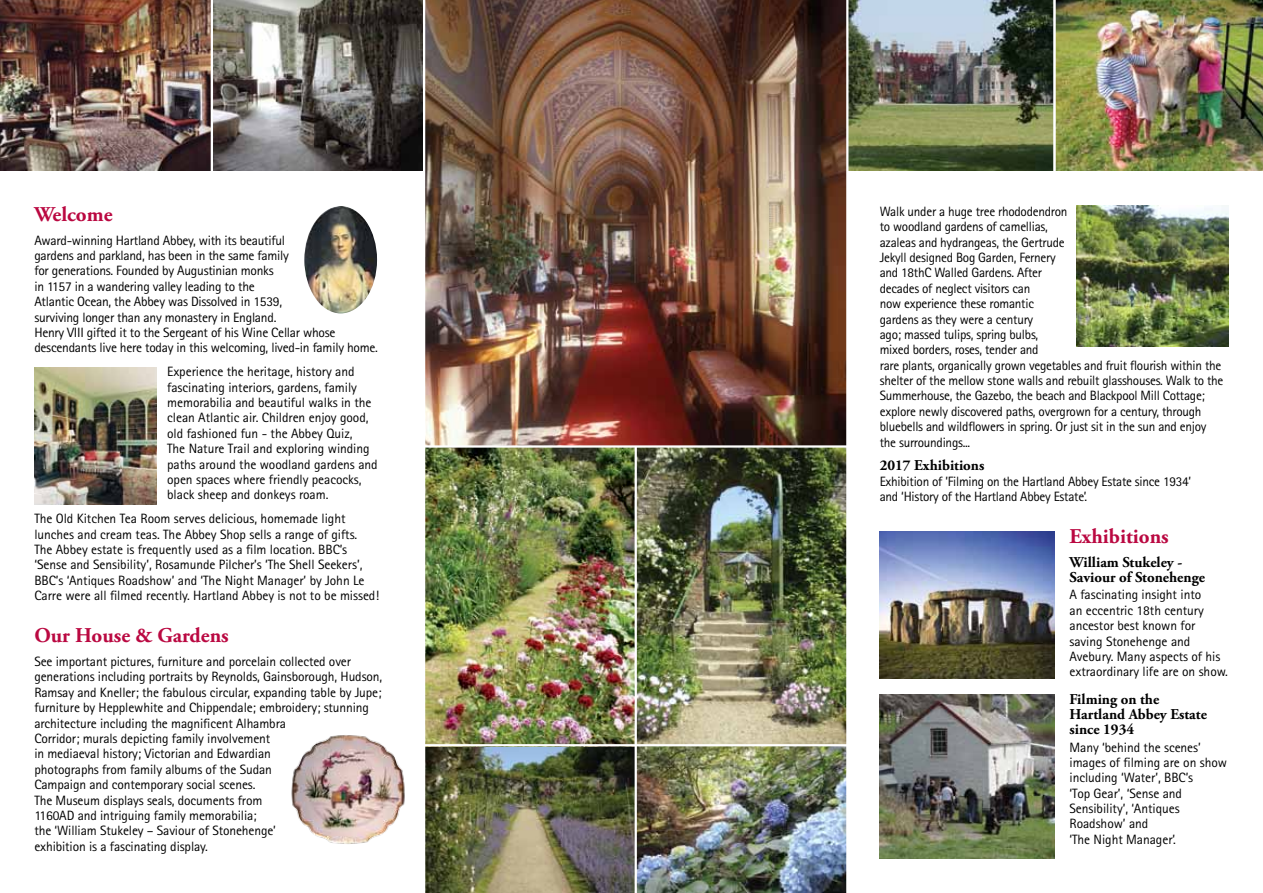
<style>
.page{position:relative;width:1263px;height:893px;background:#fff}
.page>*{position:absolute;margin:0;border:0;box-sizing:border-box;transform-origin:0 0}
.t1{font:700 21px "Adobe Garamond Pro";color:#ba0841}
.t2{font:700 15px/15px "Adobe Garamond Pro";color:#000}
.t3{font:13.5px/15.5px "Rotis Sans Serif";letter-spacing:-.01em;color:#000}
</style>
<div class="page">
<img style="left:848px;top:0;width:415px;height:170px">
<img style="left:0;top:0;width:423px;height:170px">
<img style="left:425px;top:0;width:421px;height:893px">
<img style="left:291px;top:735px;width:114px;height:109px">
<img style="left:304px;top:206px;width:73px;height:107px">
<hr style="left:412px;top:445px;width:443px;height:3px;background:#fff">
<hr style="left:412px;top:744px;width:443px;height:2px;background:#fff">
<hr style="left:635px;top:446px;width:2px;height:447px;background:#fff">
<hr style="left:211px;top:0;width:2px;height:179px;background:#fff">
<hr style="left:1053px;top:0;width:3px;height:179px;background:#fff">
<img style="left:35px;top:367px;width:122px;height:138px">
<img style="left:1076px;top:206px;width:152px;height:141px">
<img style="left:880px;top:531px;width:174px;height:147px">
<img style="left:880px;top:694px;width:174px;height:165px">
<h1 class="t1" style="left:34px;top:202px;width:80px">Welcome</h1>
<p class="t3" style="left:34px;top:232px;width:345px">Award-winning Hartland Abbey, with its beautiful<br>gardens and parkland, has been in the same family<br>for generations. Founded by Augustinian monks<br>in 1157 in a wandering valley leading to the<br>Atlantic Ocean, the Abbey was Dissolved in 1539,<br>surviving longer than any monastery in England.<br>Henry VIII gifted it to the Sergeant of his Wine Cellar whose descendants live here today in this welcoming, lived-in family home.</p>
<p class="t3" style="left:167px;top:364px;width:212px">Experience the heritage, history and fascinating interiors, gardens, family memorabilia and beautiful walks in the clean Atlantic air. Children enjoy good, old fashioned fun - the Abbey Quiz,<br>The Nature Trail and exploring winding paths around the woodland gardens and open spaces where friendly peacocks, black sheep and donkeys roam.</p>
<p class="t3" style="left:34px;top:511px;width:346px">The Old Kitchen Tea Room serves delicious, homemade light lunches and cream teas. The Abbey Shop sells a range of gifts.<br>The Abbey estate is frequently used as a film location. BBC’s ‘Sense and Sensibility’, Rosamunde Pilcher’s ‘The Shell Seekers’, BBC’s ‘Antiques Roadshow’ and ‘The N ight Manager’ by John Le Carre were all filmed recently. Hartland Abbey is not to be missed!</p>
<h1 class="t1" style="left:34px;top:623px;width:196px">Our House &amp; Gardens</h1>
<p class="t3" style="left:34px;top:654px;width:349px">See important pictures, furniture and porcelain collected over generations including portraits by Reynolds, Gainsborough, Hudson, Ramsay and Kneller; the fabulous circular, expanding table by Jupe; furniture by Hepplewhite and Chippendale; embroidery; stunning architecture including the magnificent Alhambra<br>Corridor; murals depicting family involvement<br>in mediaeval history; Victorian and Edwardian<br>photographs from family albums of the Sudan<br>Campaign and contemporary social scenes.<br>The Museum displays seals, documents from<br>1160AD and intriguing family memorabilia;<br>the ‘William Stukeley – Saviour of Stonehenge’<br>exhibition is a fascinating display.</p>
<p class="t3" style="left:880px;top:203px;width:345px">Walk under a huge tree rhododendron<br>to woodland gardens of camellias,<br>azaleas and hydrangeas, the Gertrude<br>Jekyll designed Bog Garden, Fernery<br>and 18thC Walled Gardens. After<br>decades of neglect visitors can<br>now experience these romantic<br>gardens as they were a century<br>ago; massed tulips, spring bulbs,<br>mixed borders, roses, tender and<br>rare plants, organically grown vegetables and fruit flourish within the shelter of the mellow stone walls and rebuilt glasshouses. Walk to the Summerhouse, the Gazebo, the beach and Blackpool Mill Cottage; explore newly discovered paths, overgrown for a century, through bluebells and wildflowers in spring. Or just sit in the sun and enjoy the surroundings...</p>
<p class="t2" style="left:880px;top:458px;width:106px">2017 Exhibitions</p>
<p class="t3" style="left:880px;top:473px;width:313px">Exhibition of ’Filming on the Hartland Abbey Estate since 1934’ and ‘History of the Hartland Abbey Estate’.</p>
<h1 class="t1" style="left:1069px;top:524px;width:101px">Exhibitions</h1>
<p class="t2" style="left:1069px;top:555px;width:137px">William Stukeley -<br>Saviour of Stonehenge</p>
<p class="t3" style="left:1069px;top:587px;width:160px">A fascinating insight into<br>an eccentric 18th century ancestor best known for saving Stonehenge and<br>Avebury. Many aspects of his extraordinary life are on show.</p>
<p class="t2" style="left:1069px;top:692px;width:139px">Filming on the<br>Hartland Abbey Estate since 1934</p>
<p class="t3" style="left:1069px;top:739px;width:159px">Many ‘behind the scenes’ images of filming are on show including ‘Water’, BBC’s<br>‘Top Gear’, ‘Sense and<br>Sensibility’, ‘Antiques<br>Roadshow’ and<br>‘The N ight Manager’.</p>
</div>
